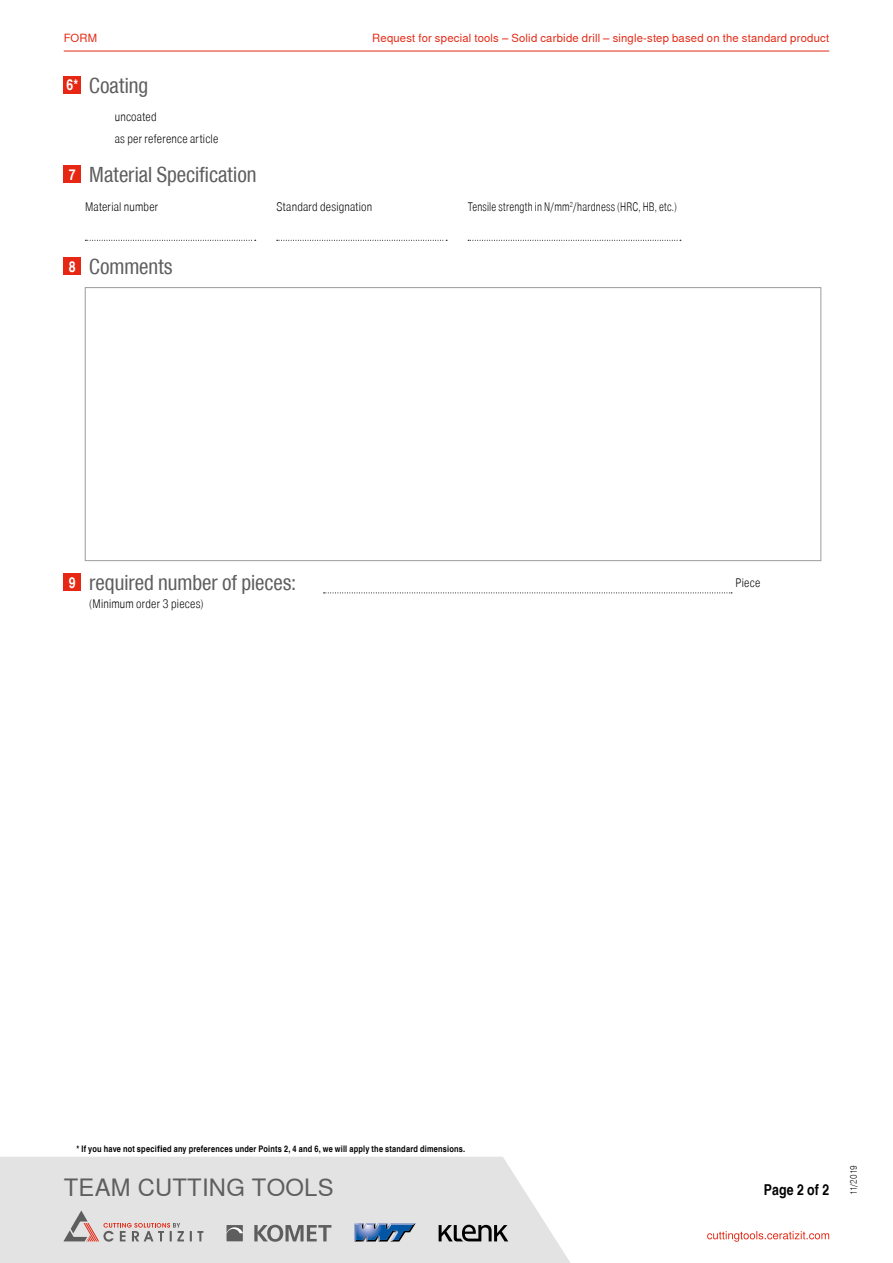
<style>
.page{position:relative;width:893px;height:1263px;background:#fff}
.page>*{position:absolute;margin:0;border:0;box-sizing:border-box;transform-origin:0 0}
.t1{font:23.85px "Nimbus Sans WNT Global";letter-spacing:.01em;color:#5f5e5e}
.t2{font:21px "Nimbus Sans WNT Global Cond";color:#5f5e5e}
.t3{font:700 15px "Nimbus Sans WNT Global Cond";letter-spacing:.005em;color:#000}
.t4{font:300 12px "Nimbus Sans WNT Global Cond";letter-spacing:.015em;color:#000}
.t5{font:300 12px "Nimbus Sans WNT Global Cond";letter-spacing:.015em;color:#000;scale:.91 1}
.t6{font:11.25px "Nimbus Sans WNT Global";letter-spacing:.02em;color:#e52713}
.t7{font:700 9px "Nimbus Sans WNT Global Cond";letter-spacing:.025em;color:#000}
.t8{font:300 9px "Nimbus Sans WNT Global Cond";letter-spacing:-.01em;color:#000}
.s1{font-weight:700;font-size:15px;color:#fff}
</style>
<div class="page">
<hr style="left:64px;top:51px;width:765px;height:1px;background:#e52713">
<svg style="left:0;top:1157px;width:570px;height:106px;background:#e4e4e4"></svg>
<svg style="left:63px;top:1210px;width:140px;height:31px;background:#d2c8c8"></svg>
<svg style="left:254px;top:1225px;width:77px;height:17px"></svg>
<svg style="left:226px;top:1225px;width:17px;height:16px"></svg>
<svg style="left:439px;top:1225px;width:69px;height:16px"></svg>
<svg style="left:354px;top:1223px;width:62px;height:18px"></svg>
<svg style="left:707px;top:1231px;width:122px;height:11px"></svg>
<div style="left:64px;top:77px;width:17px;height:17px;background:#e52713"></div>
<div style="left:64px;top:574px;width:17px;height:17px;background:#e52713"></div>
<div style="left:64px;top:258px;width:17px;height:17px;background:#e52713"></div>
<div style="left:64px;top:166px;width:17px;height:17px;background:#e52713"></div>
<svg style="left:324px;top:592px;width:408px;height:1px"></svg>
<svg style="left:85px;top:240px;width:171px;height:1px"></svg>
<svg style="left:277px;top:240px;width:170px;height:1px"></svg>
<svg style="left:468px;top:240px;width:213px;height:1px"></svg>
<p class="t6" style="left:64px;top:32px;width:35px">FORM</p>
<p class="t6" style="left:372px;top:32px;width:458px">Request for special tools – Solid carbide drill – single-step based on the standard product</p>
<h2 class="t2" style="left:66px;top:73px;width:83px"><span class="s1">6*</span> Coating</h2>
<p class="t4" style="left:115px;top:110px;width:43px">uncoated</p>
<p class="t4" style="left:115px;top:131px;width:105px">as per reference article</p>
<h2 class="t2" style="left:69px;top:162px;width:189px"><span class="s1">7</span> Material Specification</h2>
<p class="t4" style="left:85px;top:199px;width:75px">Material number</p>
<p class="t4" style="left:276px;top:199px;width:97px">Standard designation</p>
<p class="t5" style="left:468px;top:199px;width:231px">Tensile strength in N/mm<sup>2</sup>/hardness (HRC, HB, etc.)</p>
<h2 class="t2" style="left:69px;top:254px;width:105px"><span class="s1">8</span> Comments</h2>
<h2 class="t2" style="left:69px;top:570px;width:228px"><span class="s1">9</span> required number of pieces:</h2>
<p class="t4" style="left:89px;top:597px;width:116px">(Minimum order 3 pieces)</p>
<p class="t4" style="left:736px;top:575px;width:26px">Piece</p>
<p class="t7" style="left:77px;top:1144px;width:390px">* If you have not specified any preferences under Points 2, 4 and 6, we will apply the standard dimensions.</p>
<h1 class="t1" style="left:64px;top:1173px;width:271px">TEAM CUTTING TOOLS</h1>
<p class="t3" style="left:764px;top:1181px;width:67px">Page 2 of 2</p>
<p class="t8" style="left:848px;top:1195px;width:32px;rotate:-90deg">11/2019</p>
</div>
